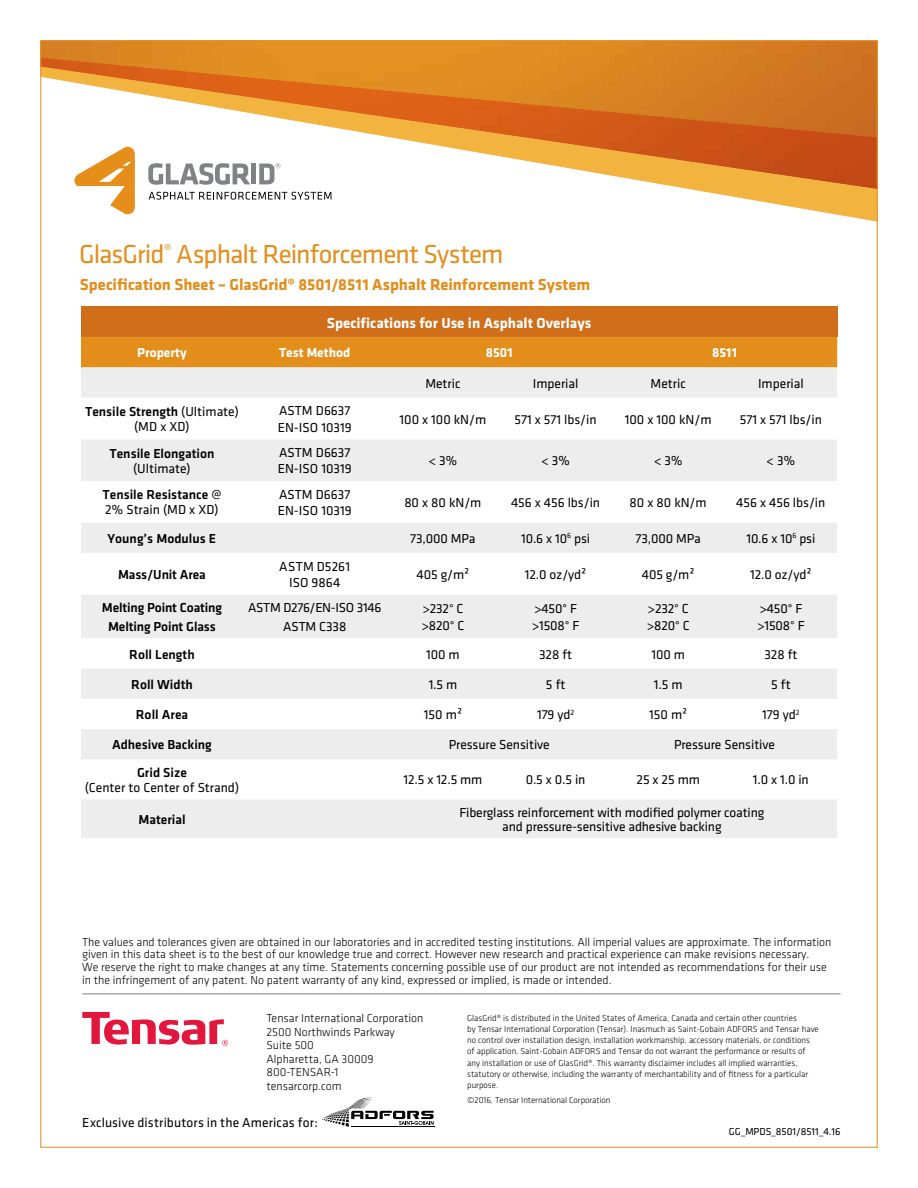
<style>
.page{position:relative;width:918px;height:1188px;background:#fff}
.page>*{position:absolute;margin:0;border:0;box-sizing:border-box;transform-origin:0 0}
.t1{font:27px "Klavika";letter-spacing:-.035em;color:#e38d1a}
.t2{font:700 16.5px "Klavika";color:#e38d1a}
.t3{font:700 15px "Klavika";color:#fff}
.t4{font:13.5px/16.5px "Klavika";letter-spacing:-.005em;color:#000}
.t5{font:500 13.5px/15px "Klavika";color:#000}
.t6{font:13.5px/18.6px "Klavika";letter-spacing:-.025em;color:#000;text-align:center}
.t7{font:700 13.5px "Klavika";color:#fff}
.t8{font:300 12px/13.5px "Klavika";letter-spacing:-.005em;color:#000}
.t9{font:10.5px "Klavika";letter-spacing:-.005em;color:#000}
.t10{font:300 9px/11.2px "Klavika";color:#000}
.s1{font-weight:500}
.s2{font-weight:400}
</style>
<div class="page">
<svg style="left:82px;top:1012px;width:146px;height:34px"></svg>
<hr style="left:351px;top:1126px;width:84px;height:1px;background:#000">
<svg style="left:322px;top:1098px;width:112px;height:29px"></svg>
<hr style="left:82px;top:994px;width:759px;height:1px;background:#808285">
<div style="left:81px;top:307px;width:756px;height:30px;background:#d06e1a"></div>
<div style="left:81px;top:337px;width:756px;height:30px;background:#e38d1a"></div>
<svg style="left:81px;top:367px;width:756px;height:471px;fill:#ededee"></svg>
<svg style="left:81px;top:398px;width:756px;height:331px"></svg>
<div style="left:81px;top:669px;width:756px;height:30px;background:#ededee"></div>
<img style="left:40px;top:40px;width:838px;height:18px">
<svg style="left:42px;top:58px;width:836px;height:9px;background:#db8421"></svg>
<svg style="left:42px;top:67px;width:836px;height:155px"></svg>
<h1 class="t1" style="left:79px;top:237px;width:426px">GlasGrid<sup>®</sup> Asphalt Reinforcement System</h1>
<p class="t2" style="left:80px;top:273px;width:512px">Specification Sheet – GlasGrid® 8501/8511 Asphalt Reinforcement System</p>
<p class="t3" style="left:327px;top:312px;width:266px">Specifications for Use in Asphalt Overlays</p>
<p class="t7" style="left:137px;top:343px;width:51px">Property</p>
<p class="t7" style="left:279px;top:343px;width:73px">Test Method</p>
<p class="t7" style="left:486px;top:343px;width:28px">8501</p>
<p class="t7" style="left:712px;top:343px;width:26px">8511</p>
<p class="t4" style="left:425px;top:375px;width:37px">Metric</p>
<p class="t4" style="left:533px;top:375px;width:47px">Imperial</p>
<p class="t4" style="left:651px;top:375px;width:37px">Metric</p>
<p class="t4" style="left:758px;top:375px;width:47px">Imperial</p>
<p class="t4" style="left:85px;top:404px;width:155px;line-height:15px;text-align:center"><span class="s1">Tensile Strength</span> (Ultimate) (MD x XD)</p>
<p class="t4" style="left:278px;top:402px;width:76px">ASTM D6637<br>EN-ISO 10319</p>
<p class="t4" style="left:400px;top:410px;width:88px">100 x 100 kN/m</p>
<p class="t4" style="left:515px;top:410px;width:84px">571 x 571 lbs/in</p>
<p class="t4" style="left:625px;top:410px;width:88px">100 x 100 kN/m</p>
<p class="t4" style="left:740px;top:410px;width:84px">571 x 571 lbs/in</p>
<p class="t5" style="left:109px;top:445px;width:107px">Tensile Elongation</p>
<p class="t4" style="left:133px;top:460px;width:59px">(Ultimate)</p>
<p class="t4" style="left:278px;top:444px;width:76px">ASTM D6637<br>EN-ISO 10319</p>
<p class="t4" style="left:429px;top:452px;width:30px">&lt; 3%</p>
<p class="t4" style="left:541px;top:452px;width:30px">&lt; 3%</p>
<p class="t4" style="left:654px;top:452px;width:30px">&lt; 3%</p>
<p class="t4" style="left:767px;top:452px;width:30px">&lt; 3%</p>
<p class="t5" style="left:102px;top:487px;width:120px">Tensile Resistance <span class="s2">@<br>2% Strain (MD x XD)</span></p>
<p class="t4" style="left:278px;top:485px;width:76px">ASTM D6637<br>EN-ISO 10319</p>
<p class="t4" style="left:404px;top:494px;width:79px">80 x 80 kN/m</p>
<p class="t4" style="left:511px;top:494px;width:91px">456 x 456 lbs/in</p>
<p class="t4" style="left:630px;top:494px;width:79px">80 x 80 kN/m</p>
<p class="t4" style="left:736px;top:494px;width:91px">456 x 456 lbs/in</p>
<p class="t5" style="left:108px;top:531px;width:110px">Young’s Modulus E</p>
<p class="t4" style="left:410px;top:530px;width:67px">73,000 MPa</p>
<p class="t4" style="left:521px;top:530px;width:70px">10.6 x 10<sup>6</sup> psi</p>
<p class="t4" style="left:636px;top:530px;width:67px">73,000 MPa</p>
<p class="t4" style="left:746px;top:530px;width:70px">10.6 x 10<sup>6</sup> psi</p>
<p class="t5" style="left:118px;top:566px;width:89px">Mass/Unit Area</p>
<p class="t4" style="left:279px;top:557px;width:72px;text-align:center">ASTM D5261<br>ISO 9864</p>
<p class="t4" style="left:417px;top:566px;width:54px">405 g/m²</p>
<p class="t4" style="left:525px;top:566px;width:63px">12.0 oz/yd²</p>
<p class="t4" style="left:642px;top:566px;width:54px">405 g/m²</p>
<p class="t4" style="left:750px;top:566px;width:63px">12.0 oz/yd²</p>
<p class="t5" style="left:102px;top:598px;width:122px;line-height:18.6px;text-align:center">Melting Point Coating<br>Melting Point Glass</p>
<p class="t6" style="left:248px;top:598px;width:135px">ASTM D276/EN-ISO 3146<br>ASTM C338</p>
<p class="t4" style="left:422px;top:600px;width:44px">&gt;232° C &gt;820° C</p>
<p class="t4" style="left:532px;top:600px;width:49px">&gt;450° F &gt;1508° F</p>
<p class="t4" style="left:647px;top:600px;width:44px">&gt;232° C &gt;820° C</p>
<p class="t4" style="left:757px;top:600px;width:49px">&gt;450° F &gt;1508° F</p>
<p class="t5" style="left:129px;top:646px;width:67px">Roll Length</p>
<p class="t4" style="left:426px;top:645px;width:35px">100 m</p>
<p class="t4" style="left:539px;top:645px;width:35px">328 ft</p>
<p class="t4" style="left:652px;top:645px;width:35px">100 m</p>
<p class="t4" style="left:764px;top:645px;width:35px">328 ft</p>
<p class="t5" style="left:131px;top:676px;width:63px">Roll Width</p>
<p class="t4" style="left:429px;top:676px;width:30px">1.5 m</p>
<p class="t4" style="left:546px;top:676px;width:21px">5 ft</p>
<p class="t4" style="left:654px;top:676px;width:30px">1.5 m</p>
<p class="t4" style="left:771px;top:676px;width:21px">5 ft</p>
<p class="t5" style="left:136px;top:707px;width:54px">Roll Area</p>
<p class="t4" style="left:424px;top:706px;width:40px">150 m²</p>
<p class="t4" style="left:537px;top:706px;width:39px">179 yd<sup>2</sup></p>
<p class="t4" style="left:649px;top:706px;width:40px">150 m²</p>
<p class="t4" style="left:762px;top:706px;width:39px">179 yd<sup>2</sup></p>
<p class="t5" style="left:112px;top:737px;width:101px">Adhesive Backing</p>
<p class="t4" style="left:449px;top:736px;width:102px">Pressure Sensitive</p>
<p class="t4" style="left:674px;top:736px;width:102px">Pressure Sensitive</p>
<p class="t5" style="left:137px;top:765px;width:51px">Grid Size</p>
<p class="t4" style="left:85px;top:779px;width:156px">(Center to Center of Strand)</p>
<p class="t4" style="left:403px;top:771px;width:81px">12.5 x 12.5 mm</p>
<p class="t4" style="left:526px;top:771px;width:61px">0.5 x 0.5 in</p>
<p class="t4" style="left:637px;top:771px;width:65px">25 x 25 mm</p>
<p class="t4" style="left:753px;top:771px;width:57px">1.0 x 1.0 in</p>
<p class="t5" style="left:138px;top:812px;width:49px">Material</p>
<p class="t4" style="left:459px;top:805px;width:307px;line-height:13.5px;text-align:center">Fiberglass reinforcement with modified polymer coating and pressure-sensitive adhesive backing</p>
<p class="t8" style="left:82px;top:935px;width:751px;line-height:12.8px">The values and tolerances given are obtained in our laboratories and in accredited testing institutions. All imperial values are approximate. The information given in this data sheet is to the best of our knowledge true and correct. However new research and practical experience can make revisions necessary.<br>We reserve the right to make changes at any time. Statements concerning possible use of our product are not intended as recommendations for their use in the infringement of any patent. No patent warranty of any kind, expressed or implied, is made or intended.</p>
<p class="t8" style="left:266px;top:1011px;width:159px">Tensar International Corporation<br>2500 Northwinds Parkway<br>Suite 500<br>Alpharetta, GA 30009<br>800-TENSAR-1<br>tensarcorp.com</p>
<p class="t4" style="left:82px;top:1114px;width:237px">Exclusive distributors in the Americas for:</p>
<p class="t10" style="left:467px;top:1012px;width:353px">GlasGrid® is distributed in the United States of America, Canada and certain other countries<br>by Tensar International Corporation (Tensar). Inasmuch as Saint-Gobain ADFORS and Tensar have no control over installation design, installation workmanship, accessory materials, or conditions of application, Saint-Gobain ADFORS and Tensar do not warrant the performance or results of any installation or use of GlasGrid®. This warranty disclaimer includes all implied warranties, statutory or otherwise, including the warranty of merchantability and of fitness for a particular purpose.</p>
<p class="t10" style="left:467px;top:1094px;width:145px">©2016, Tensar International Corporation</p>
<p class="t9" style="left:729px;top:1124px;width:113px">GG_MPDS_8501/8511_4.16</p>
</div>
